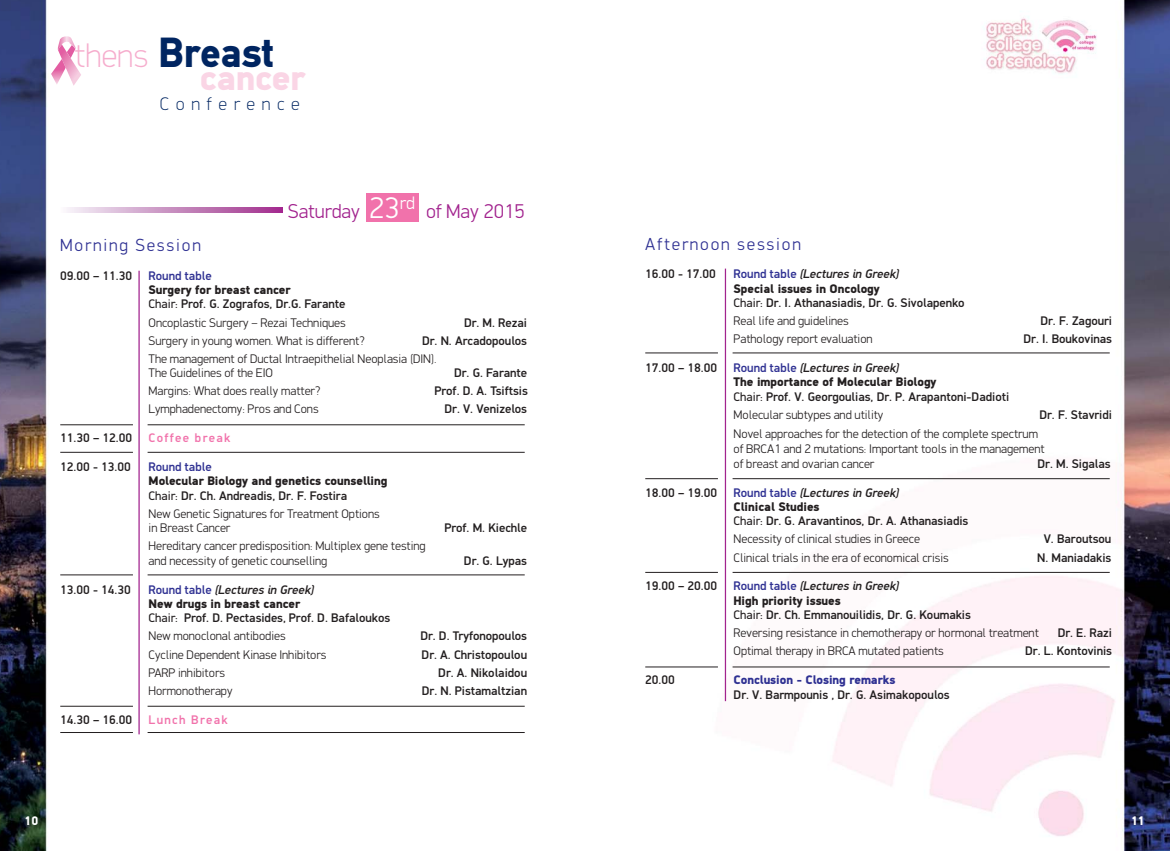
<style>
.page{position:relative;width:1170px;height:851px;background:#fff}
.page>*{position:absolute;margin:0;border:0;box-sizing:border-box;transform-origin:0 0}
.t1{font:900 42.25px "PF Din Text";color:#002561}
.t2{font:900 35.75px "PF Din Display";color:#fad5e5}
.t3{font:100 33.88px "PF Din Display";color:#f6adcd}
.t4{font:300 20px "PF Din Display";color:#a2238e}
.t5{font:100 18.25px "PF Din Display";letter-spacing:.36em;color:#002561}
.t6{font:300 17.5px "PF Din Display";letter-spacing:.105em;color:#2e3092}
.t7{font:500 12.5px/14.4px "PF Din Display";color:#231f20}
.t8{font:300 12.5px/14.4px "PF Din Display";color:#231f20}
.t9{font:900 12.5px/14.4px "PF Din Display";color:#231f20}
.t10{font:900 12.5px "PF Din Display";color:#2e3092}
.t11{font:500 12.5px "PF Din Display";letter-spacing:.105em;color:#f172ab}
.t12{font:500 12.5px "PF Din Display";color:#2e3092}
.t13{font:900 12.5px "PF Din Display";color:#fff}
.s1{font-size:30px;color:#fff}
.s2{font-weight:900}
.s3{font-weight:400}
.s4{font-weight:500}
.s5{color:#2e3092}
.s6{font-style:italic}
</style>
<div class="page">
<img style="left:0;top:0;width:1169px;height:850px">
<svg style="left:51px;top:36px;width:30px;height:50px"></svg>
<hr style="left:732px;top:352px;width:377px;height:1px;background:#231f20">
<hr style="left:645px;top:352px;width:73px;height:1px;background:#231f20">
<hr style="left:732px;top:478px;width:377px;height:1px;background:#231f20">
<hr style="left:645px;top:478px;width:73px;height:1px;background:#231f20">
<hr style="left:732px;top:572px;width:377px;height:1px;background:#231f20">
<hr style="left:645px;top:572px;width:73px;height:1px;background:#231f20">
<hr style="left:732px;top:666px;width:377px;height:1px;background:#231f20">
<hr style="left:645px;top:666px;width:73px;height:1px;background:#231f20">
<hr style="left:724px;top:268px;width:2px;height:433px;background:#a2238e">
<div style="left:366px;top:193px;width:53px;height:29px;background:#f172ab"></div>
<svg style="left:60px;top:208px;width:222px;height:4px"></svg>
<hr style="left:148px;top:424px;width:376px;height:1px;background:#231f20">
<hr style="left:60px;top:424px;width:73px;height:1px;background:#231f20">
<hr style="left:148px;top:452px;width:376px;height:1px;background:#231f20">
<hr style="left:60px;top:452px;width:73px;height:1px;background:#231f20">
<hr style="left:148px;top:574px;width:376px;height:1px;background:#231f20">
<hr style="left:60px;top:574px;width:73px;height:1px;background:#231f20">
<hr style="left:148px;top:705px;width:376px;height:1px;background:#231f20">
<hr style="left:60px;top:705px;width:73px;height:1px;background:#231f20">
<hr style="left:148px;top:732px;width:376px;height:1px;background:#231f20">
<hr style="left:60px;top:732px;width:73px;height:1px;background:#231f20">
<hr style="left:138px;top:271px;width:2px;height:463px;background:#a2238e">
<h3 class="t3" style="left:74px;top:44px;width:76px">thens</h3>
<h1 class="t1" style="left:158px;top:38px;width:117px">Breast</h1>
<h3 class="t5" style="left:160px;top:97px;width:141px">Conference</h3>
<h2 class="t2" style="left:200px;top:65px;width:106px">cancer</h2>
<h3 class="t4" style="left:288px;top:203px;width:238px">Saturday <span class="s1">23</span><sup>rd</sup> of May 2015</h3>
<h3 class="t6" style="left:60px;top:239px;width:142px">Morning Session</h3>
<p class="t7" style="left:60px;top:269px;width:73px">09.00 – 11.30</p>
<p class="t12" style="left:149px;top:271px;width:64px">Round table</p>
<p class="t7" style="left:149px;top:284px;width:198px"><span class="s2">Surgery for breast cancer<br></span><span class="s3">Chair:</span> Prof. G. Zografos, Dr.G. Farante</p>
<p class="t8" style="left:149px;top:316px;width:199px">Oncoplastic Surgery – Rezai Techniques</p>
<p class="t7" style="left:464px;top:316px;width:64px">Dr. M. Rezai</p>
<p class="t8" style="left:149px;top:334px;width:218px">Surgery in young women. What is different?</p>
<p class="t7" style="left:422px;top:334px;width:106px">Dr. N. Arcadopoulos</p>
<p class="t8" style="left:149px;top:352px;width:289px">The management of Ductal Intraepithelial Neoplasia (DIN).<br>The Guidelines of the EIO</p>
<p class="t7" style="left:454px;top:367px;width:74px">Dr. G. Farante</p>
<p class="t8" style="left:149px;top:385px;width:173px">Margins: What does really matter?</p>
<p class="t7" style="left:434px;top:385px;width:95px">Prof. D. A. Tsiftsis</p>
<p class="t8" style="left:149px;top:403px;width:171px">Lymphadenectomy: Pros and Cons</p>
<p class="t7" style="left:444px;top:403px;width:84px">Dr. V. Venizelos</p>
<p class="t7" style="left:60px;top:432px;width:73px">11.30 – 12.00</p>
<p class="t11" style="left:149px;top:433px;width:83px">Coffee break</p>
<p class="t7" style="left:60px;top:460px;width:72px">12.00 - 13.00</p>
<p class="t12" style="left:149px;top:462px;width:64px">Round table</p>
<p class="t9" style="left:149px;top:475px;width:240px">Molecular Biology and genetics counselling<br><span class="s3">Chair:</span> <span class="s4">Dr. Ch. Andreadis, Dr. F. Fostira</span></p>
<p class="t8" style="left:149px;top:507px;width:233px">New Genetic Signatures for Treatment Options in Breast Cancer</p>
<p class="t8" style="left:149px;top:540px;width:278px">Hereditary cancer predisposition: Multiplex gene testing and necessity of genetic counselling</p>
<p class="t7" style="left:444px;top:522px;width:84px">Prof. M. Kiechle</p>
<p class="t7" style="left:464px;top:554px;width:65px">Dr. G. Lypas</p>
<p class="t7" style="left:60px;top:583px;width:72px">13.00 - 14.30</p>
<p class="t7" style="left:149px;top:583px;width:243px"><span class="s5">Round table</span> <span class="s6">(Lectures in Greek)<br></span><span class="s2">New drugs in breast cancer<br></span><span class="s3">Chair:</span> Prof. D. Pectasides, Prof. D. Bafaloukos</p>
<p class="t8" style="left:149px;top:630px;width:138px">New monoclonal antibodies</p>
<p class="t7" style="left:420px;top:630px;width:108px">Dr. D. Tryfonopoulos</p>
<p class="t8" style="left:149px;top:648px;width:179px">Cycline Dependent Kinase Inhibitors</p>
<p class="t7" style="left:421px;top:648px;width:107px">Dr. A. Christopoulou</p>
<p class="t8" style="left:149px;top:666px;width:78px">PARP inhibitors</p>
<p class="t7" style="left:438px;top:666px;width:90px">Dr. Α. Nikolaidou</p>
<p class="t8" style="left:149px;top:684px;width:85px">Hormonotherapy</p>
<p class="t7" style="left:422px;top:684px;width:107px">Dr. N. Pistamaltzian</p>
<p class="t7" style="left:60px;top:713px;width:73px">14.30 – 16.00</p>
<p class="t11" style="left:149px;top:714px;width:81px">Lunch Break</p>
<h3 class="t6" style="left:645px;top:237px;width:157px">Afternoon session</h3>
<p class="t7" style="left:645px;top:268px;width:72px">16.00 - 17.00</p>
<p class="t7" style="left:733px;top:268px;width:232px"><span class="s5">Round table</span> <span class="s6">(Lectures in Greek)<br></span><span class="s2">Special issues in Oncology<br></span><span class="s3">Chair:</span> Dr. I. Athanasiadis, Dr. G. Sivolapenko</p>
<p class="t8" style="left:733px;top:315px;width:117px">Real life and guidelines</p>
<p class="t7" style="left:1040px;top:315px;width:73px">Dr. F. Zagouri</p>
<p class="t8" style="left:733px;top:333px;width:140px">Pathology report evaluation</p>
<p class="t7" style="left:1023px;top:333px;width:90px">Dr. I. Boukovinas</p>
<p class="t7" style="left:645px;top:362px;width:73px">17.00 – 18.00</p>
<p class="t7" style="left:733px;top:362px;width:277px"><span class="s5">Round table</span> <span class="s6">(Lectures in Greek)<br></span><span class="s2">The importance of Molecular Biology<br></span><span class="s3">Chair:</span> Prof. V. Georgoulias, Dr. P. Arapantoni-Dadioti</p>
<p class="t8" style="left:733px;top:408px;width:151px">Molecular subtypes and utility</p>
<p class="t7" style="left:1039px;top:408px;width:74px">Dr. F. Stavridi</p>
<p class="t8" style="left:733px;top:427px;width:312px;line-height:15px">Novel approaches for the detection of the complete spectrum of BRCA1 and 2 mutations: Important tools in the management of breast and ovarian cancer</p>
<p class="t7" style="left:1037px;top:457px;width:74px">Dr. M. Sigalas</p>
<p class="t7" style="left:645px;top:486px;width:73px">18.00 – 19.00</p>
<p class="t7" style="left:733px;top:486px;width:236px"><span class="s5">Round table</span> <span class="s6">(Lectures in Greek)<br></span><span class="s2">Clinical Studies<br></span><span class="s3">Chair:</span> Dr. G. Aravantinos, Dr. A. Athanasiadis</p>
<p class="t8" style="left:733px;top:533px;width:188px">Necessity of clinical studies in Greece</p>
<p class="t7" style="left:1043px;top:533px;width:69px">V. Baroutsou</p>
<p class="t8" style="left:733px;top:551px;width:216px">Clinical trials in the era of economical crisis</p>
<p class="t7" style="left:1036px;top:551px;width:76px">N. Maniadakis</p>
<p class="t7" style="left:645px;top:580px;width:73px">19.00 – 20.00</p>
<p class="t7" style="left:733px;top:580px;width:239px"><span class="s5">Round table</span> <span class="s6">(Lectures in Greek)<br></span><span class="s2">High priority issues<br></span><span class="s3">Chair:</span> Dr. Ch. Emmanouilidis, Dr. G. Koumakis</p>
<p class="t8" style="left:733px;top:627px;width:307px">Reversing resistance in chemotherapy or hormonal treatment</p>
<p class="t7" style="left:1057px;top:627px;width:56px">Dr. E. Razi</p>
<p class="t8" style="left:733px;top:645px;width:212px">Optimal therapy in BRCA mutated patients</p>
<p class="t7" style="left:1025px;top:645px;width:88px">Dr. L. Kontovinis</p>
<p class="t7" style="left:645px;top:673px;width:31px">20.00</p>
<p class="t10" style="left:733px;top:675px;width:163px">Conclusion - Closing remarks</p>
<p class="t7" style="left:733px;top:688px;width:217px">Dr. V. Barmpounis , Dr. G. Asimakopoulos</p>
<p class="t13" style="left:25px;top:816px;width:15px">10</p>
<p class="t13" style="left:1130px;top:816px;width:15px">11</p>
</div>
